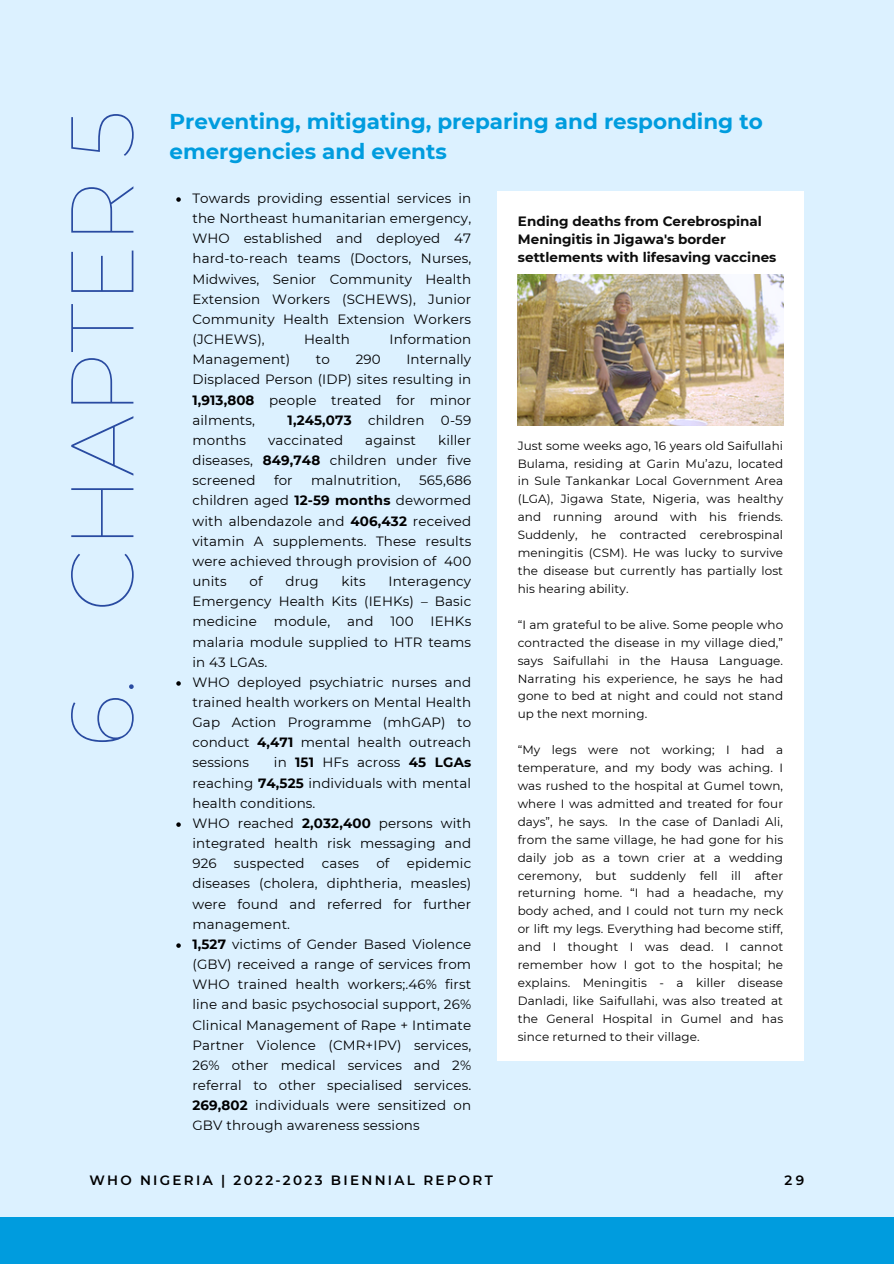
<style>
.page{position:relative;width:894px;height:1264px;background:#fff}
.page>*{position:absolute;margin:0;border:0;box-sizing:border-box;transform-origin:0 0}
.t1{font:100 88.8px "Montserrat";color:#294ba1}
.t2{font:700 21.45px/29.2px "Montserrat";color:#009cde}
.t3{font:13.5px/20.1px "Montserrat";letter-spacing:.01em;color:#000001;text-align:justify}
.t4{font:700 13.5px/18px "Montserrat";color:#0d0d0d}
.t5{font:600 13.5px "Montserrat";letter-spacing:.17em;color:#000}
.t6{font:600 13.5px "Montserrat";color:#000001}
.t7{font:12px/17.9px "Montserrat";letter-spacing:.01em;color:#000001;text-align:justify}
.s1{font-weight:700}
</style>
<div class="page">
<div style="left:0;top:0;width:893px;height:1263px;background:#dcf1ff"></div>
<div style="left:0;top:1217px;width:893px;height:46px;background:#009cde"></div>
<div style="left:497px;top:191px;width:307px;height:869px;background:#fff"></div>
<img style="left:518px;top:275px;width:265px;height:150px">
<svg style="left:176px;top:197px;width:5px;height:5px"></svg>
<svg style="left:176px;top:681px;width:5px;height:4px"></svg>
<svg style="left:176px;top:822px;width:5px;height:4px"></svg>
<svg style="left:176px;top:943px;width:5px;height:4px"></svg>
<p class="t1" style="left:47px;top:747px;width:638px;rotate:-90deg">6. CHAPTER 5</p>
<p class="t2" style="left:169px;top:107px;width:594px">Preventing, mitigating, preparing and responding to emergencies and events</p>
<h2 class="t3" style="left:192px;top:188px;width:280px">Towards providing essential services in the Northeast humanitarian emergency, WHO established and deployed 47 hard-to-reach teams (Doctors, Nurses, Midwives, Senior Community Health Extension Workers (SCHEWS), Junior Community Health Extension Workers (JCHEWS),</h2>
<h2 class="t3" style="left:304px;top:329px;width:47px">Health</h2>
<h2 class="t3" style="left:389px;top:329px;width:83px">Information</h2>
<h2 class="t3" style="left:192px;top:349px;width:280px;text-indent:214px">Internally Displaced Person (IDP) sites resulting in <span class="s1">1,913,808</span> people treated for minor ailments,</h2>
<h2 class="t3" style="left:192px;top:349px;width:99px">Management)</h2>
<h2 class="t3" style="left:316px;top:349px;width:16px">to</h2>
<h2 class="t3" style="left:355px;top:349px;width:26px">290</h2>
<h2 class="t3" style="left:287px;top:410px;width:185px"><span class="s1">1,245,073</span> children 0-59</h2>
<h2 class="t3" style="left:192px;top:430px;width:280px;text-indent:245px">killer diseases, <span class="s1">849,748</span> children under five screened</h2>
<h2 class="t3" style="left:192px;top:430px;width:55px">months</h2>
<h2 class="t3" style="left:268px;top:430px;width:76px">vaccinated</h2>
<h2 class="t3" style="left:365px;top:430px;width:52px">against</h2>
<h2 class="t3" style="left:274px;top:470px;width:20px">for</h2>
<h2 class="t3" style="left:311px;top:470px;width:91px">malnutrition,</h2>
<h2 class="t3" style="left:192px;top:470px;width:280px;text-indent:227px">565,686 children aged <span class="s1">12-59 months</span> dewormed with albendazole and <span class="s1">406,432</span> received vitamin A supplements. These results were achieved through provision of 400 units</h2>
<h2 class="t3" style="left:249px;top:571px;width:15px">of</h2>
<h2 class="t3" style="left:285px;top:571px;width:35px">drug</h2>
<h2 class="t3" style="left:341px;top:571px;width:26px">kits</h2>
<h2 class="t3" style="left:192px;top:571px;width:280px;text-indent:196px">Interagency Emergency Health Kits (IEHKs) – Basic medicine</h2>
<h2 class="t3" style="left:274px;top:611px;width:58px">module,</h2>
<h2 class="t3" style="left:347px;top:611px;width:28px">and</h2>
<h2 class="t3" style="left:390px;top:611px;width:24px">100</h2>
<h2 class="t3" style="left:192px;top:611px;width:280px;text-indent:238px">IEHKs malaria module supplied to HTR teams in 43 LGAs.</h2>
<p class="t3" style="left:192px;top:672px;width:280px">WHO deployed psychiatric nurses and trained health workers on Mental Health Gap Action Programme (mhGAP) to conduct <span class="s1">4,471</span> mental health outreach sessions</p>
<p class="t3" style="left:192px;top:752px;width:280px;text-indent:81px">in <span class="s1">151</span> HFs across <span class="s1">45 LGAs </span>reaching <span class="s1">74,525</span> individuals with mental health conditions.</p>
<p class="t3" style="left:192px;top:813px;width:280px">WHO reached <span class="s1">2,032,400</span> persons with integrated health risk messaging and 926</p>
<p class="t3" style="left:234px;top:853px;width:72px">suspected</p>
<p class="t3" style="left:322px;top:853px;width:39px">cases</p>
<p class="t3" style="left:376px;top:853px;width:15px">of</p>
<p class="t3" style="left:192px;top:853px;width:280px;text-indent:214px">epidemic diseases (cholera, diphtheria, measles) were found and referred for further management.</p>
<p class="t3" style="left:192px;top:934px;width:280px"><span class="s1">1,527</span> victims of Gender Based Violence (GBV) received a range of services from WHO trained health workers;.46% first line and basic psychosocial support, 26% Clinical Management of Rape + Intimate Partner Violence (CMR+IPV) services, 26% other medical services and 2% referral to other specialised services.<br><span class="s1">269,802</span> individuals were sensitized on GBV through awareness sessions</p>
<p class="t4" style="left:518px;top:212px;width:260px">Ending deaths from Cerebrospinal<br>Meningitis in Jigawa's border settlements with lifesaving vaccines</p>
<p class="t7" style="left:517px;top:436px;width:267px">Just some weeks ago, 16 years old Saifullahi Bulama, residing at Garin Mu’azu, located in Sule Tankankar Local Government Area (LGA), Jigawa State, Nigeria, was healthy and running around with his friends.<br>Suddenly, he contracted cerebrospinal meningitis (CSM). He was lucky to survive the disease but currently has partially lost his hearing ability.</p>
<h3 class="t7" style="left:517px;top:615px;width:267px">“I am grateful to be alive. Some people who contracted the disease in my village died,” says Saifullahi in the Hausa Language.<br>Narrating his experience, he says he had gone to bed at night and could not stand up the next morning.</h3>
<p class="t7" style="left:517px;top:741px;width:267px">“My legs were not working; I had a temperature, and my body was aching. I was rushed to the hospital at Gumel town, where I was admitted and treated for four days”, he says. In the case of Danladi Ali, from the same village, he had gone for his daily job as a town crier at a wedding ceremony, but suddenly fell ill after returning home. “I had a headache, my body ached, and I could not turn my neck or lift my legs. Everything had become stiff, and I thought I was dead. I cannot remember how I got to the hospital; he explains. Meningitis - a killer disease Danladi, like Saifullahi, was also treated at the General Hospital in Gumel and has since returned to their village.</p>
<p class="t5" style="left:89px;top:1172px;width:405px">WHO NIGERIA | 2022-2023 BIENNIAL REPORT</p>
<h4 class="t6" style="left:784px;top:1172px;width:21px">29</h4>
</div>
